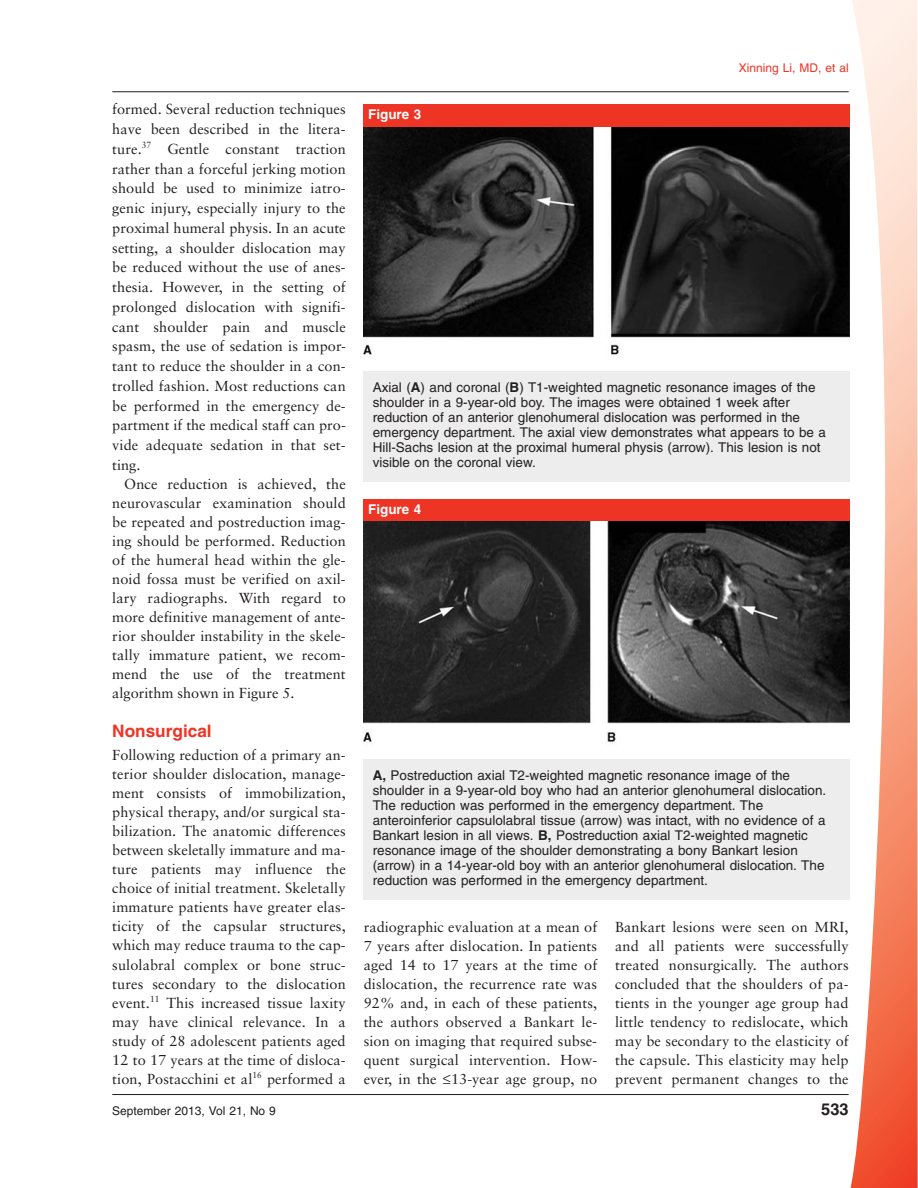
<style>
.page{position:relative;width:918px;height:1188px;background:#fff}
.page>*{position:absolute;margin:0;border:0;box-sizing:border-box;transform-origin:0 0}
.t1{font:700 17.25px "Helvetica";color:#ee3424}
.t2{font:700 16.5px "Helvetica";color:#231f20}
.t3{font:14.55px/19px "Sabon";letter-spacing:.005em;color:#231f20;text-align:justify}
.t4{font:13.5px/15px "Helvetica";color:#231f20}
.t5{font:700 13.5px "Helvetica";color:#fff}
.t6{font:12px "Helvetica";color:#231f20}
.t7{font:12px "Helvetica";color:#ee3424}
.s1{font-weight:700}
</style>
<div class="page">
<svg style="left:850px;top:0;width:68px;height:1188px"></svg>
<div style="left:364px;top:371px;width:486px;height:111px;background:#ededee"></div>
<div style="left:364px;top:105px;width:486px;height:22px;background:#ee3424"></div>
<div style="left:364px;top:759px;width:486px;height:140px;background:#ededee"></div>
<div style="left:364px;top:500px;width:486px;height:22px;background:#ee3424"></div>
<img style="left:364px;top:127px;width:486px;height:230px">
<img style="left:364px;top:522px;width:486px;height:220px">
<hr style="left:112px;top:91px;width:737px;height:1px;background:#231f20">
<hr style="left:112px;top:1094px;width:737px;height:1px;background:#231f20">
<p class="t3" style="left:112px;top:101px;width:235px;line-height:19.8px">formed. Several reduction techniques have been described in the litera&shy;ture.<sup>37</sup> Gentle constant traction rather than a forceful jerking motion should be used to minimize iatro&shy;genic injury, especially injury to the proximal humeral physis. In an acute setting, a shoulder dislocation may be reduced without the use of anes&shy;thesia. However, in the setting of prolonged dislocation with signifi&shy;cant shoulder pain and muscle spasm, the use of sedation is impor&shy;tant to reduce the shoulder in a con&shy;trolled fashion. Most reductions can be performed in the emergency de&shy;partment if the medical staff can pro&shy;vide adequate sedation in that set&shy;ting.</p>
<p class="t3" style="left:112px;top:476px;width:235px;text-indent:12px">Once reduction is achieved, the neurovascular examination should be repeated and postreduction imag&shy;ing should be performed. Reduction of the humeral head within the gle&shy;noid fossa must be verified on axil&shy;lary radiographs. With regard to more definitive management of ante&shy;rior shoulder instability in the skele&shy;tally immature patient, we recom&shy;mend the use of the treatment algorithm shown in Figure 5.</p>
<p class="t1" style="left:112px;top:724px;width:101px">Nonsurgical</p>
<p class="t3" style="left:112px;top:747px;width:235px">Following reduction of a primary an&shy;terior shoulder dislocation, manage&shy;ment consists of immobilization, physical therapy, and/or surgical sta&shy;bilization. The anatomic differences between skeletally immature and ma&shy;ture patients may influence the choice of initial treatment. Skeletally immature patients have greater elas&shy;ticity of the capsular structures, which may reduce trauma to the cap&shy;sulolabral complex or bone struc&shy;tures secondary to the dislocation event.<sup>11</sup> This increased tissue laxity may have clinical relevance. In a study of 28 adolescent patients aged 12 to 17 years at the time of disloca&shy;tion, Postacchini et al<sup>16</sup> performed a</p>
<p class="t5" style="left:368px;top:109px;width:55px">Figure 3</p>
<p class="t7" style="left:739px;top:63px;width:111px">Xinning Li, MD, et al</p>
<p class="t4" style="left:373px;top:381px;width:455px">Axial (<span class="s1">A</span>) and coronal (<span class="s1">B</span>) T1-weighted magnetic resonance images of the shoulder in a 9-year-old boy. The images were obtained 1 week after reduction of an anterior glenohumeral dislocation was performed in the emergency department. The axial view demonstrates what appears to be a Hill-Sachs lesion at the proximal humeral physis (arrow). This lesion is not visible on the coronal view.</p>
<p class="t5" style="left:368px;top:504px;width:55px">Figure 4</p>
<p class="t4" style="left:373px;top:769px;width:455px"><span class="s1">A,</span> Postreduction axial T2-weighted magnetic resonance image of the shoulder in a 9-year-old boy who had an anterior glenohumeral dislocation.<br>The reduction was performed in the emergency department. The anteroinferior capsulolabral tissue (arrow) was intact, with no evidence of a Bankart lesion in all views. <span class="s1">B,</span> Postreduction axial T2-weighted magnetic resonance image of the shoulder demonstrating a bony Bankart lesion (arrow) in a 14-year-old boy with an anterior glenohumeral dislocation. The reduction was performed in the emergency department.</p>
<p class="t3" style="left:364px;top:919px;width:235px">radiographic evaluation at a mean of 7 years after dislocation. In patients aged 14 to 17 years at the time of dislocation, the recurrence rate was 92% and, in each of these patients, the authors observed a Bankart le&shy;sion on imaging that required subse&shy;quent surgical intervention. How&shy;ever, in the ≤13-year age group, no</p>
<p class="t3" style="left:615px;top:919px;width:235px">Bankart lesions were seen on MRI, and all patients were successfully treated nonsurgically. The authors concluded that the shoulders of pa&shy;tients in the younger age group had little tendency to redislocate, which may be secondary to the elasticity of the capsule. This elasticity may help prevent permanent changes to the</p>
<p class="t6" style="left:112px;top:1107px;width:165px">September 2013, Vol 21, No 9</p>
<p class="t2" style="left:821px;top:1103px;width:29px">533</p>
</div>
